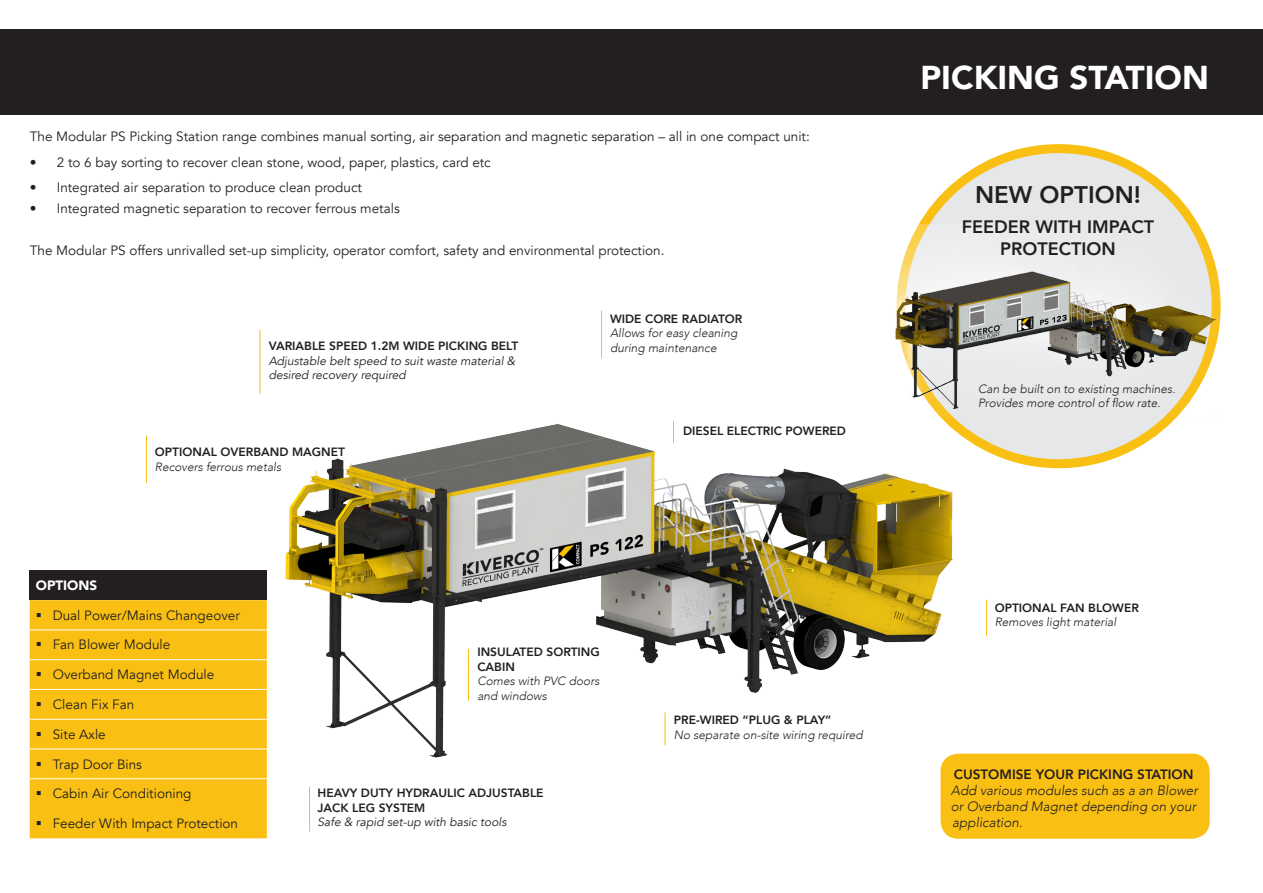
<style>
.page{position:relative;width:1263px;height:893px;background:#fff}
.page>*{position:absolute;margin:0;border:0;box-sizing:border-box;transform-origin:0 0}
.t1{font:900 33px "Avenir";color:#fff}
.t2{font:800 24px "Avenir";color:#231f20}
.t3{font:800 18px/21.6px "Avenir";color:#231f20;text-align:center}
.t4{font:13.5px "Avenir";color:#231f20}
.t5{font:italic 300 13.5px/16.2px "Avenir";color:#231f20}
.t6{font:800 13.5px "Avenir";color:#231f20}
.t7{font:900 13.5px "Avenir";color:#fff}
.t8{font:italic 300 12px/14.4px "Avenir";color:#231f20}
.t9{font:800 12px/14.4px "Avenir";color:#231f20}
.t10{font:italic 12px/14.4px "Avenir";color:#231f20}
</style>
<div class="page">
<div style="left:0;top:30px;width:1263px;height:85px;background:#231f20"></div>
<div style="left:901px;top:149px;width:315px;height:315px;background:#e6e7e9;border-radius:50%"></div>
<img style="left:896px;top:225px;width:325px;height:191px">
<img style="left:286px;top:323px;width:674px;height:464px">
<hr style="left:259px;top:330px;width:1px;height:64px;background:#f9c013">
<svg style="left:673px;top:421px;width:1px;height:22px"></svg>
<hr style="left:601px;top:310px;width:1px;height:48px;background:#f9c013">
<hr style="left:146px;top:436px;width:1px;height:47px;background:#f9c013">
<hr style="left:665px;top:712px;width:1px;height:33px;background:#f9c013">
<hr style="left:986px;top:600px;width:1px;height:36px;background:#f9c013">
<hr style="left:468px;top:649px;width:1px;height:52px;background:#f9c013">
<div style="left:30px;top:570px;width:237px;height:30px;background:#231f20"></div>
<div style="left:30px;top:600px;width:237px;height:238px;background:#f9c013"></div>
<hr style="left:30px;top:630px;width:237px;height:1px;background:#fff">
<hr style="left:30px;top:659px;width:237px;height:1px;background:#fff">
<hr style="left:30px;top:689px;width:237px;height:1px;background:#fff">
<hr style="left:30px;top:719px;width:237px;height:1px;background:#fff">
<hr style="left:30px;top:749px;width:237px;height:1px;background:#fff">
<hr style="left:30px;top:778px;width:237px;height:1px;background:#fff">
<div style="left:940px;top:754px;width:270px;height:85px;background:#f9c013;border-radius:18px"></div>
<hr style="left:309px;top:787px;width:1px;height:44px;background:#f9c013">
<svg style="left:37px;top:613px;width:4px;height:4px"></svg>
<svg style="left:37px;top:642px;width:4px;height:4px"></svg>
<svg style="left:37px;top:672px;width:4px;height:4px"></svg>
<svg style="left:37px;top:702px;width:4px;height:4px"></svg>
<svg style="left:37px;top:732px;width:4px;height:4px"></svg>
<svg style="left:37px;top:762px;width:4px;height:3px"></svg>
<svg style="left:37px;top:791px;width:4px;height:4px"></svg>
<svg style="left:37px;top:821px;width:4px;height:4px"></svg>
<p class="t4" style="left:30px;top:128px;width:782px">The Modular PS Picking Station range combines manual sorting, air separation and magnetic separation – all in one compact unit:</p>
<p class="t4" style="left:30px;top:154px;width:463px">• 2 to 6 bay sorting to recover clean stone, wood, paper, plastics, card etc</p>
<p class="t4" style="left:30px;top:179px;width:334px">• Integrated air separation to produce clean product</p>
<p class="t4" style="left:30px;top:200px;width:371px">• Integrated magnetic separation to recover ferrous metals</p>
<p class="t4" style="left:30px;top:242px;width:636px">The Modular PS offers unrivalled set-up simplicity, operator comfort, safety and environmental protection.</p>
<p class="t9" style="left:269px;top:339px;width:251px">VARIABLE SPEED 1.2M WIDE PICKING BELT</p>
<p class="t10" style="left:269px;top:354px;width:248px">Adjustable belt speed to suit waste material &amp; desired recovery required</p>
<p class="t9" style="left:155px;top:445px;width:191px">OPTIONAL OVERBAND MAGNET</p>
<p class="t8" style="left:155px;top:459px;width:128px">Recovers ferrous metals</p>
<p class="t9" style="left:610px;top:311px;width:134px">WIDE CORE RADIATOR</p>
<p class="t8" style="left:610px;top:326px;width:129px">Allows for easy cleaning during maintenance</p>
<p class="t9" style="left:683px;top:423px;width:164px">DIESEL ELECTRIC POWERED</p>
<p class="t7" style="left:36px;top:574px;width:63px">OPTIONS</p>
<p class="t4" style="left:53px;top:607px;width:189px">Dual Power/Mains Changeover</p>
<p class="t4" style="left:53px;top:637px;width:119px">Fan Blower Module</p>
<p class="t4" style="left:53px;top:666px;width:163px">Overband Magnet Module</p>
<p class="t4" style="left:53px;top:696px;width:83px">Clean Fix Fan</p>
<p class="t4" style="left:53px;top:726px;width:55px">Site Axle</p>
<p class="t4" style="left:53px;top:756px;width:91px">Trap Door Bins</p>
<p class="t4" style="left:53px;top:786px;width:140px">Cabin Air Conditioning</p>
<p class="t4" style="left:53px;top:815px;width:187px">Feeder With Impact Protection</p>
<p class="t9" style="left:477px;top:645px;width:124px">INSULATED SORTING<br>CABIN</p>
<p class="t8" style="left:477px;top:674px;width:124px">Comes with PVC doors and windows</p>
<p class="t9" style="left:318px;top:786px;width:227px">HEAVY DUTY HYDRAULIC ADJUSTABLE<br>JACK LEG SYSTEM</p>
<p class="t10" style="left:318px;top:815px;width:190px">Safe &amp; rapid set-up with basic tools</p>
<p class="t9" style="left:674px;top:713px;width:159px">PRE-WIRED “PLUG &amp; PLAY”</p>
<p class="t8" style="left:674px;top:727px;width:190px">No separate on-site wiring required</p>
<p class="t1" style="left:920px;top:49px;width:290px">PICKING STATION</p>
<p class="t2" style="left:975px;top:176px;width:167px">NEW OPTION!</p>
<p class="t3" style="left:962px;top:216px;width:194px">FEEDER WITH IMPACT<br>PROTECTION</p>
<p class="t8" style="left:978px;top:381px;width:199px">Can be built on to existing machines.</p>
<p class="t8" style="left:978px;top:396px;width:184px">Provides more control of flow rate.</p>
<p class="t9" style="left:995px;top:600px;width:146px">OPTIONAL FAN BLOWER</p>
<p class="t8" style="left:995px;top:615px;width:123px">Removes light material</p>
<p class="t6" style="left:954px;top:763px;width:241px">CUSTOMISE YOUR PICKING STATION</p>
<p class="t5" style="left:951px;top:782px;width:249px">Add various modules such as a an Blower or Overband Magnet depending on your application.</p>
</div>
